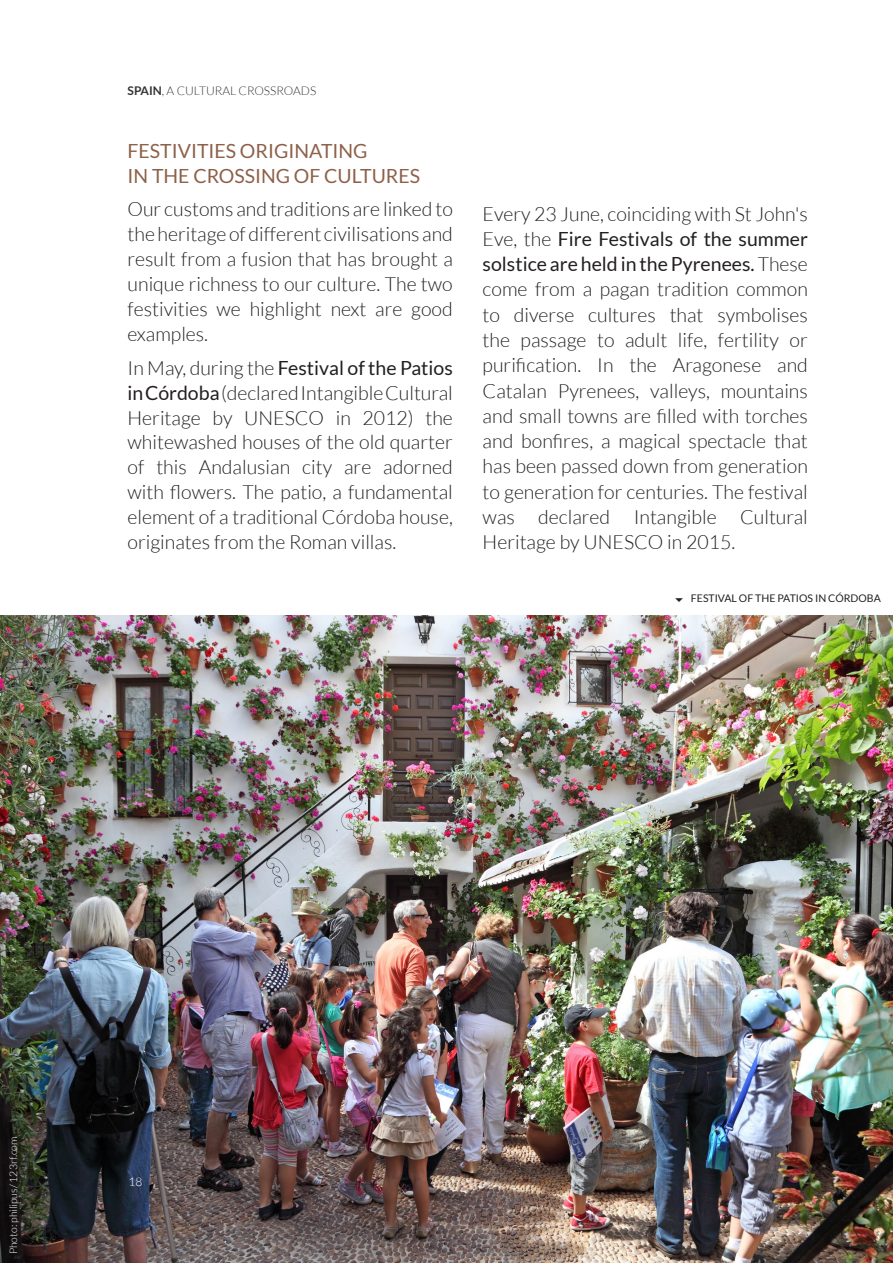
<style>
.page{position:relative;width:893px;height:1263px;background:#fff}
.page>*{position:absolute;margin:0;border:0;box-sizing:border-box;transform-origin:0 0}
.Body{font:300 19.5px/25.3px "Lato";color:#231f20;text-align:justify}
.INFO{font:19.5px/24.9px "Lato";color:#8d614a}
.t1{font:300 12px "Lato";color:#353534}
.t2{font:300 12px "Lato";color:#fff}
.t3{font:10.5px "Lato";color:#231f20}
.PIE_ARRIBA{font:300 10.5px "Lato";color:#fff}
.s1{font-weight:700}
.s2{font-weight:400}
</style>
<div class="page">
<img style="left:0;top:615px;width:893px;height:648px">
<p class="t1" style="left:128px;top:84px;width:190px"><span class="s1">SPAIN</span>, A CULTURAL CROSSROADS</p>
<p class="INFO" style="left:128px;top:138px;width:294px">FESTIVITIES ORIGINATING<br>IN THE CROSSING OF CULTURES</p>
<p class="Body" style="left:128px;top:197px;width:327px;line-height:24.9px">Our customs and traditions are linked to the heritage of different civilisations and result from a fusion that has brought a unique richness to our culture. The two festivities we highlight next are good examples.</p>
<p class="Body" style="left:128px;top:355px;width:327px;line-height:24.9px">In May, during the <span class="s2">Festival of the Patios in Córdoba</span> (declared Intangible Cultural Heritage by UNESCO in 2012) the whitewashed houses of the old quarter of this Andalusian city are adorned with flowers. The patio, a fundamental element of a traditional Córdoba house, originates from the Roman villas.</p>
<p class="Body" style="left:483px;top:201px;width:327px">Every 23 June, coinciding with St John's Eve, the <span class="s2">Fire Festivals of the summer solstice are held in the Pyrenees.</span> These come from a pagan tradition common to diverse cultures that symbolises the passage to adult life, fertility or purification. In the Aragonese and Catalan Pyrenees, valleys, mountains and small towns are filled with torches and bonfires, a magical spectacle that has been passed down from generation to generation for centuries. The festival was declared Intangible Cultural Heritage by UNESCO in 2015.</p>
<p class="t3" style="left:691px;top:593px;width:191px">FESTIVAL OF THE PATIOS IN CÓRDOBA</p>
<p class="PIE_ARRIBA" style="left:8px;top:1254px;width:119px;rotate:-90deg">Photo: philipus/ 123rf.com</p>
<p class="t2" style="left:128px;top:1175px;width:15px">18</p>
</div>
